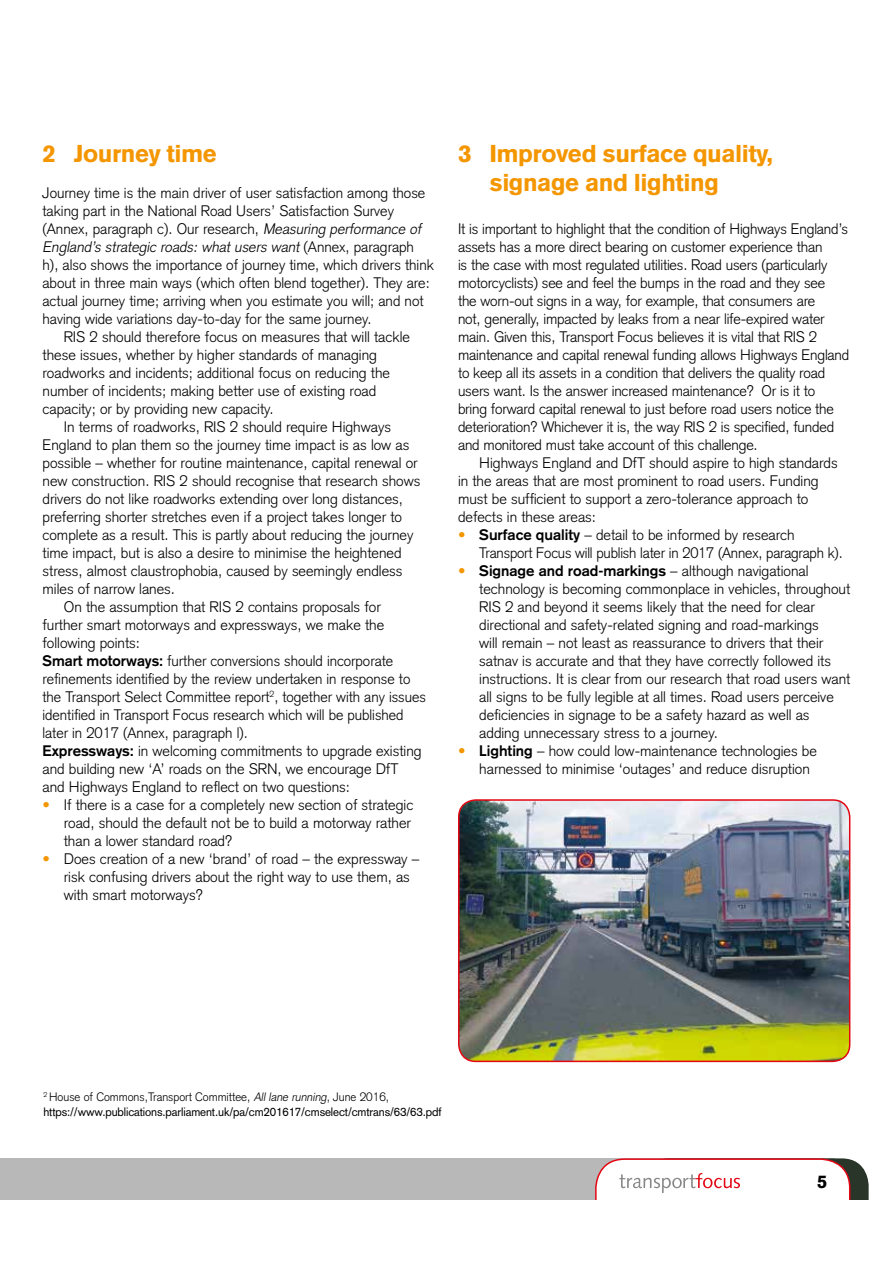
<style>
.page{position:relative;width:893px;height:1263px;background:#fff}
.page>*{position:absolute;margin:0;border:0;box-sizing:border-box;transform-origin:0 0}
.t1{font:900 24px/28.8px "Akzidenz Grotesk";letter-spacing:-.02em;color:#f49600}
.t2{font:900 18px "Akzidenz Grotesk";color:#000}
.t3{font:300 15px/18px "Akzidenz Grotesk";color:#000}
.t4{font:italic 300 15px "Akzidenz Grotesk";color:#000}
.t5{font:12px/14.4px "Akzidenz Grotesk";letter-spacing:-.01em;color:#000;scale:.96 1}
.s1{font-style:italic}
.s2{font-style:normal}
.s3{font-weight:700}
.s4{color:#f49600}
.s5{font-weight:300}
.s6{font-weight:300;font-style:italic}
</style>
<div class="page">
<div style="left:0;top:1158px;width:834px;height:41px;background:#b9b8b8"></div>
<svg style="left:595px;top:1158px;width:274px;height:41px;background:#e9dddd"></svg>
<img style="left:459px;top:800px;width:391px;height:261px">
<div style="left:458px;top:799px;width:392px;height:263px;border:2px solid #e30613;border-radius:17px"></div>
<h1 class="t1" style="left:43px;top:139px;width:176px">2 Journey time</h1>
<p class="t3" style="left:43px;top:184px;width:384px">Journey time is the main driver of user satisfaction among those</p>
<p class="t3" style="left:43px;top:202px;width:353px">taking part in the National Road Users’ Satisfaction Survey</p>
<p class="t3" style="left:43px;top:220px;width:383px">(Annex, paragraph c). Our research, <span class="s1">Measuring performance of</span></p>
<p class="t4" style="left:43px;top:238px;width:373px">England’s strategic roads: what users want <span class="s2">(A n n e x , p a r a g r a p h</span></p>
<p class="t3" style="left:43px;top:256px;width:393px">h), also shows the importance of journey time, which drivers think</p>
<p class="t3" style="left:43px;top:274px;width:389px">about in three main ways (which often blend together). They are:</p>
<p class="t3" style="left:43px;top:292px;width:383px">actual journey time; arriving when you estimate you will; and not</p>
<p class="t3" style="left:43px;top:310px;width:330px">having wide variations day-to-day for the same journey.</p>
<p class="t3" style="left:64px;top:328px;width:348px">RIS 2 should therefore focus on measures that will tackle</p>
<p class="t3" style="left:43px;top:346px;width:336px">these issues, whether by higher standards of managing</p>
<p class="t3" style="left:43px;top:364px;width:349px">roadworks and incidents; additional focus on reducing the</p>
<p class="t3" style="left:43px;top:382px;width:335px">number of incidents; making better use of existing road</p>
<p class="t3" style="left:43px;top:400px;width:233px">capacity; or by providing new capacity.</p>
<p class="t3" style="left:64px;top:418px;width:329px">In terms of roadworks, RIS 2 should require Highways</p>
<p class="t3" style="left:43px;top:436px;width:368px">England to plan them so the journey time impact is as low as</p>
<p class="t3" style="left:43px;top:454px;width:377px">possible – whether for routine maintenance, capital renewal or</p>
<p class="t3" style="left:43px;top:472px;width:379px">new construction. RIS 2 should recognise that research shows</p>
<p class="t3" style="left:43px;top:490px;width:362px">drivers do not like roadworks extending over long distances,</p>
<p class="t3" style="left:43px;top:508px;width:361px">preferring shorter stretches even if a project takes longer to</p>
<p class="t3" style="left:43px;top:526px;width:372px">complete as a result. This is partly about reducing the journey</p>
<p class="t3" style="left:43px;top:544px;width:361px">time impact, but is also a desire to minimise the heightened</p>
<p class="t3" style="left:43px;top:562px;width:362px">stress, almost claustrophobia, caused by seemingly endless</p>
<p class="t3" style="left:43px;top:580px;width:134px">miles of narrow lanes.</p>
<p class="t3" style="left:64px;top:598px;width:318px">On the assumption that RIS 2 contains proposals for</p>
<p class="t3" style="left:43px;top:616px;width:343px">further smart motorways and expressways, we make the</p>
<p class="t3" style="left:43px;top:634px;width:99px">following points:</p>
<p class="t3" style="left:43px;top:652px;width:352px"><span class="s3">Smart motorways:</span> further conversions should incorporate</p>
<p class="t3" style="left:43px;top:670px;width:369px">refinements identified by the review undertaken in response to</p>
<p class="t3" style="left:43px;top:688px;width:385px">the Transport Select Committee report<sup>2</sup>, together with any issues</p>
<p class="t3" style="left:43px;top:706px;width:363px">identified in Transport Focus research which will be published</p>
<p class="t3" style="left:43px;top:724px;width:207px">later in 2017 (Annex, paragraph l).</p>
<p class="t3" style="left:43px;top:742px;width:381px"><span class="s3">Expressways:</span> in welcoming commitments to upgrade existing</p>
<p class="t3" style="left:43px;top:760px;width:357px">and building new ‘A’ roads on the SRN, we encourage DfT</p>
<p class="t3" style="left:43px;top:778px;width:309px">and Highways England to reflect on two questions:</p>
<p class="t3" style="left:64px;top:796px;width:351px;text-indent:-21px"><span class="s4">•</span> If there is a case for a completely new section of strategic road, should the default not be to build a motorway rather than a lower standard road?</p>
<p class="t3" style="left:64px;top:850px;width:357px;text-indent:-21px"><span class="s4">•</span> Does creation of a new ‘brand’ of road – the expressway – risk confusing drivers about the right way to use them, as with smart motorways?</p>
<h1 class="t1" style="left:489px;top:139px;width:285px;text-indent:-31px">3 Improved surface quality, signage and lighting</h1>
<p class="t3" style="left:458px;top:220px;width:393px">It is important to highlight that the condition of Highways England’s assets has a more direct bearing on customer experience than<br>is the case with most regulated utilities. Road users (particularly motorcyclists) see and feel the bumps in the road and they see<br>the worn-out signs in a way, for example, that consumers are<br>not, generally, impacted by leaks from a near life-expired water main. Given this, Transport Focus believes it is vital that RIS 2 maintenance and capital renewal funding allows Highways England to keep all its assets in a condition that delivers the quality road users want. Is the answer increased maintenance? Or is it to<br>bring forward capital renewal to just before road users notice the deterioration? Whichever it is, the way RIS 2 is specified, funded and monitored must take account of this challenge.</p>
<p class="t3" style="left:458px;top:454px;width:381px;text-indent:21px">Highways England and DfT should aspire to high standards in the areas that are most prominent to road users. Funding must be sufficient to support a zero-tolerance approach to defects in these areas:</p>
<p class="t3" style="left:479px;top:526px;width:365px;text-indent:-21px"><span class="s4">•</span> <span class="s3">Surface quality</span> – detail to be informed by research<br>Transport Focus will publish later in 2017 (Annex, paragraph k).</p>
<p class="t3" style="left:479px;top:562px;width:373px;text-indent:-21px"><span class="s4">•</span> <span class="s3">Signage and road-markings</span> – although navigational technology is becoming commonplace in vehicles, throughout RIS 2 and beyond it seems likely that the need for clear directional and safety-related signing and road-markings<br>will remain – not least as reassurance to drivers that their satnav is accurate and that they have correctly followed its instructions. It is clear from our research that road users want all signs to be fully legible at all times. Road users perceive deficiencies in signage to be a safety hazard as well as adding unnecessary stress to a journey.</p>
<p class="t3" style="left:479px;top:742px;width:339px;text-indent:-21px"><span class="s4">•</span> <span class="s3">Lighting</span> – how could low-maintenance technologies be harnessed to minimise ‘outages’ and reduce disruption</p>
<p class="t5" style="left:43px;top:1090px;width:416px"><sup>2</sup> <span class="s5">House of Commons,Transport Committee,</span> <span class="s6">All lane running</span><span class="s5">, June 2016, </span>https://www.publications.parliament.uk/pa/cm201617/cmselect/cmtrans/63/63.pdf</p>
<p class="t2" style="left:817px;top:1170px;width:12px">5</p>
</div>
